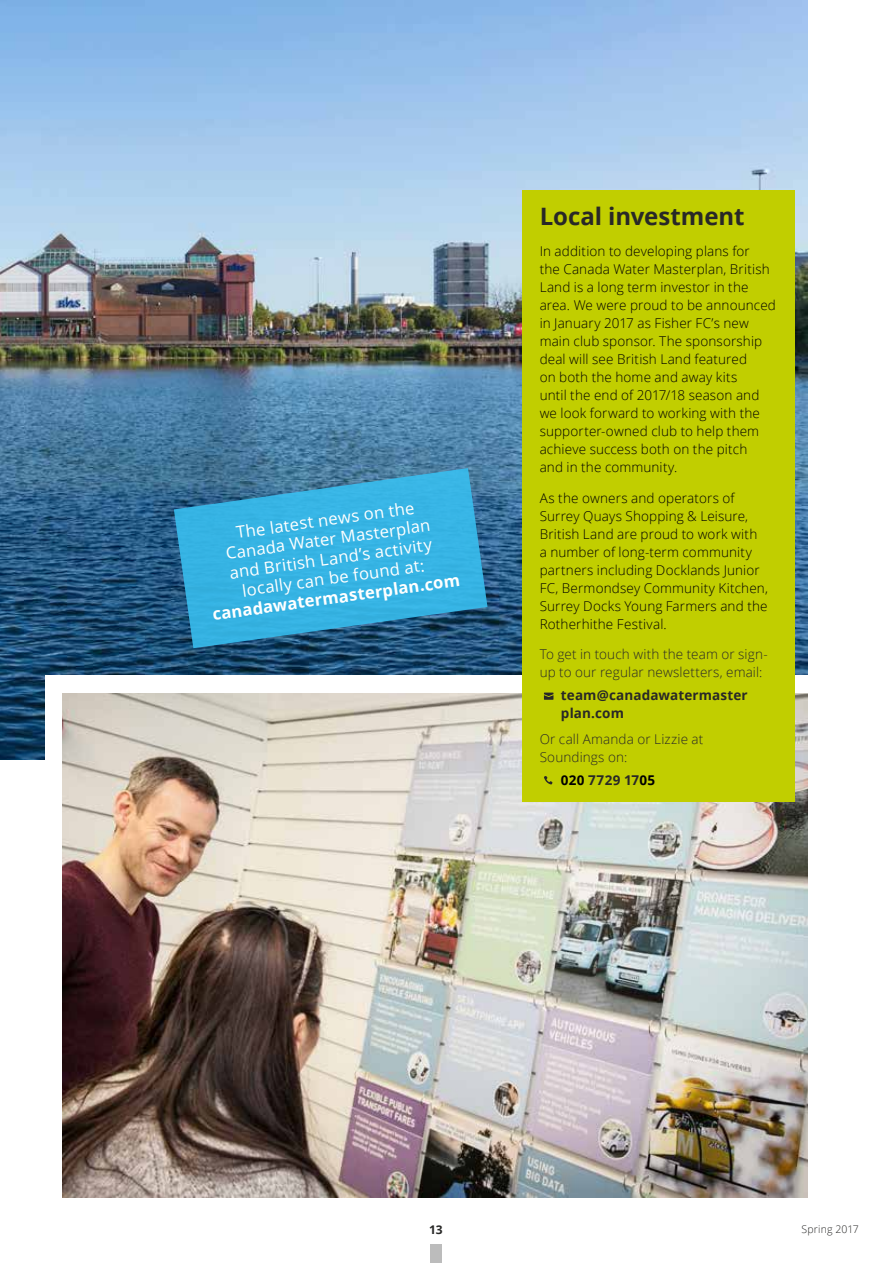
<style>
.page{position:relative;width:893px;height:1263px;background:#fff}
.page>*{position:absolute;margin:0;border:0;box-sizing:border-box;transform-origin:0 0}
.t1{font:700 24px "Open Sans";letter-spacing:-.005em;color:#282827}
.t2{font:16.5px/19.5px "Open Sans";color:#fff;text-align:center}
.t3{font:700 16.5px "Open Sans";color:#fff}
.t4{font:300 13.5px/18px "Open Sans";letter-spacing:.01em;color:#000}
.t5{font:300 13.5px/18px "Open Sans";letter-spacing:.01em;color:#282827}
.t6{font:700 13.5px/18px "Open Sans";letter-spacing:.01em;color:#282827}
.t7{font:700 13.5px "Open Sans";letter-spacing:.03em;color:#282827}
.t8{font:700 12px "Open Sans";color:#282827}
.t9{font:300 10.5px "Open Sans";letter-spacing:.015em;color:#282827}
.s1{color:#000}
</style>
<div class="page">
<img style="left:0;top:0;width:808px;height:759px">
<div style="left:45px;top:675px;width:774px;height:197px;background:#fff"></div>
<img style="left:62px;top:694px;width:746px;height:504px">
<div style="left:523px;top:190px;width:272px;height:611px;background:#c1ce00"></div>
<svg style="left:544px;top:693px;width:9px;height:7px"></svg>
<svg style="left:544px;top:776px;width:8px;height:8px"></svg>
<svg style="left:174px;top:468px;width:313px;height:180px;fill:#36b2e3"></svg>
<div style="left:430px;top:1245px;width:11px;height:18px;background:#bcbcbc"></div>
<p class="t2" style="left:222px;top:524px;width:208px;rotate:-8deg">The latest news on the<br>Canada Water Masterplan and British Land’s activity locally can be found at:</p>
<p class="t3" style="left:211px;top:603px;width:251px;rotate:-8deg">canadawatermasterplan.com</p>
<h1 class="t1" style="left:540px;top:199px;width:206px">Local investment</h1>
<p class="t4" style="left:540px;top:242px;width:238px">In addition to developing plans for<br>the Canada Water Masterplan, British Land is a long term investor in the area. We were proud to be announced in January 2017 as Fisher FC’s new main club sponsor. The sponsorship deal will see British Land featured<br>on both the home and away kits<br>until the end of 2017/18 season and we look forward to working with the supporter-owned club to help them achieve success both on the pitch<br>and in the community.</p>
<p class="t4" style="left:540px;top:488px;width:230px">As the owners and operators of<br>Surrey Quays Shopping &amp; Leisure,<br>British Land are proud to work with<br>a number of long-term community partners including Docklands Junior<br>FC, Bermondsey Community Kitchen,<br>Surrey Docks Young Farmers and the<br>Rotherhithe Festival.</p>
<p class="t5" style="left:540px;top:645px;width:230px">To get in touch with the team or sign&shy;up to our regular newsletters, email:</p>
<p class="t6" style="left:561px;top:685px;width:188px">team@canadawatermaster plan.com</p>
<p class="t5" style="left:540px;top:730px;width:165px">Or call Amanda or Lizzie at<br>Soundings on:</p>
<p class="t7" style="left:561px;top:770px;width:96px"><span class="s1">020</span> 7729 17<span class="s1">05</span></p>
<p class="t8" style="left:429px;top:1221px;width:15px">13</p>
<p class="t9" style="left:801px;top:1221px;width:59px">Spring 2017</p>
</div>
